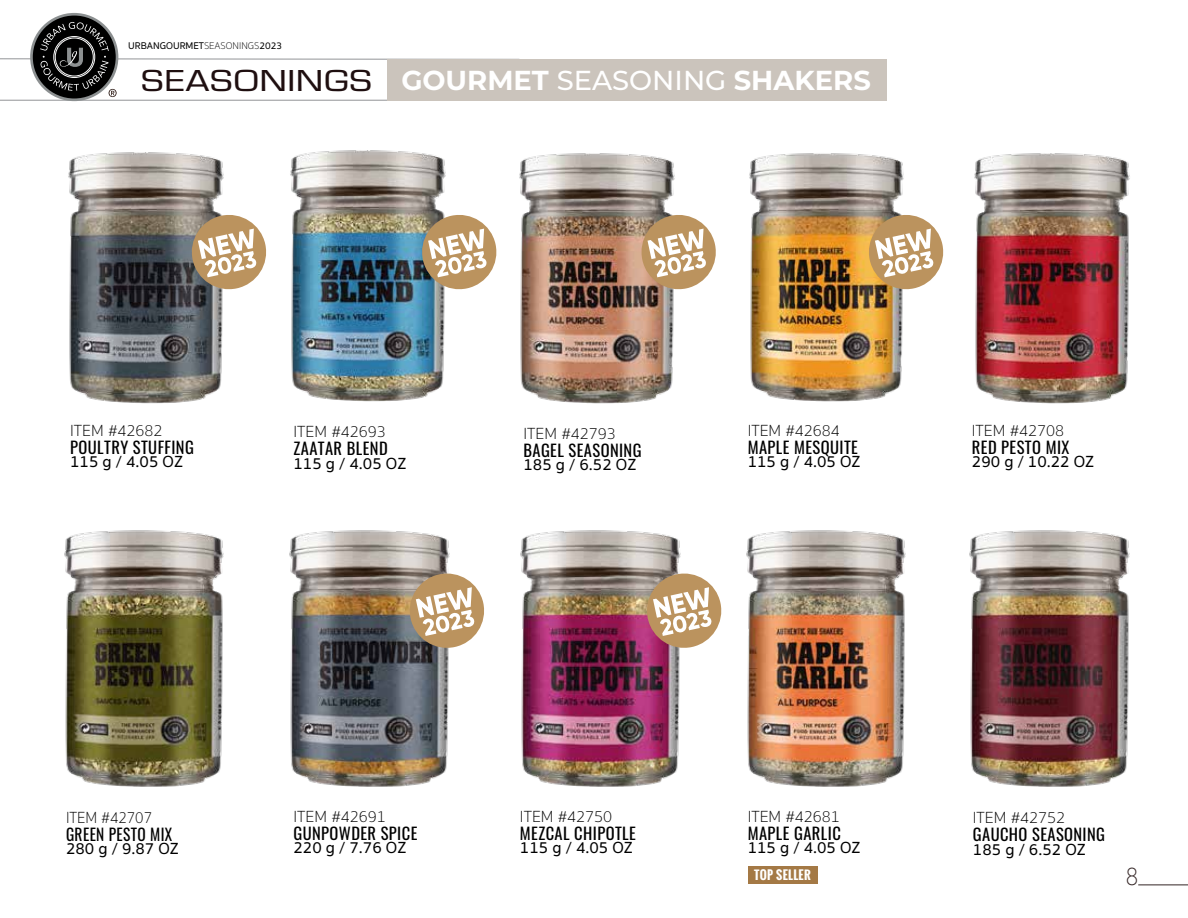
<style>
.page{position:relative;width:1188px;height:918px;background:#fff}
.page>*{position:absolute;margin:0;border:0;box-sizing:border-box;transform-origin:0 0}
.t1{font:29.7px "Eurostile BQ";color:#1f0f10;scale:1.25 1}
.t2{font:700 27.45px "Montserrat";color:#fff}
.t3{font:300 24px "Geosans";color:#332525}
.t4{font:16.5px "Oswald";letter-spacing:.025em;color:#000}
.t5{font:500 16.5px "Sukhumvit Set";color:#000}
.t6{font:100 16.5px "Sukhumvit Set";color:#000}
.t7{font:16.5px "Oswald";letter-spacing:.025em;color:#000;scale:.93 1}
.t8{font:100 16.5px "Sukhumvit Set";color:#000;scale:.93 1}
.t9{font:700 12px "Oswald";letter-spacing:.025em;color:#fff}
.t10{font:500 9.9px "Sukhumvit Set";color:#000}
.s1{font-weight:100}
.s2{font-weight:500}
</style>
<div class="page">
<hr style="left:1138px;top:885px;width:50px;height:1px;background:#332525">
<img style="left:68px;top:152px;width:156px;height:252px">
<img style="left:290px;top:150px;width:156px;height:252px">
<svg style="left:419px;top:211px;width:78px;height:82px"></svg>
<svg style="left:188px;top:211px;width:79px;height:82px"></svg>
<img style="left:749px;top:153px;width:155px;height:249px">
<img style="left:974px;top:153px;width:156px;height:251px">
<img style="left:519px;top:153px;width:156px;height:251px">
<svg style="left:865px;top:211px;width:79px;height:82px"></svg>
<svg style="left:638px;top:211px;width:78px;height:82px"></svg>
<img style="left:64px;top:530px;width:160px;height:257px">
<img style="left:289px;top:530px;width:161px;height:257px">
<img style="left:746px;top:530px;width:160px;height:257px">
<img style="left:520px;top:530px;width:161px;height:257px">
<svg style="left:644px;top:570px;width:78px;height:81px"></svg>
<svg style="left:406px;top:570px;width:78px;height:81px"></svg>
<img style="left:969px;top:530px;width:161px;height:257px">
<hr style="left:0;top:100px;width:520px;height:1px;background:#929497">
<div style="left:387px;top:59px;width:499px;height:41px;background:#cbc4bc"></div>
<svg style="left:30px;top:13px;width:88px;height:88px"></svg>
<div style="left:33px;top:16px;width:83px;height:82px;background:#000;border-radius:50%"></div>
<svg style="left:0;top:22px;width:519px;height:75px"></svg>
<div style="left:748px;top:866px;width:69px;height:17px;background:#a47945"></div>
<p class="t10" style="left:128px;top:39px;width:156px">URBANGOURMET<span class="s1">SEASONINGS</span>2023</p>
<h1 class="t1" style="left:141px;top:64px;width:187px">SEASONINGS</h1>
<h2 class="t2" style="left:401px;top:61px;width:471px">GOURMET <span class="s2">SEASONING</span> SHAKERS</h2>
<p class="t6" style="left:70px;top:419px;width:94px">ITEM #42682</p>
<p class="t4" style="left:70px;top:433px;width:125px">POULTRY STUFFING</p>
<p class="t5" style="left:70px;top:450px;width:114px">115 g / 4.05 OZ</p>
<p class="t6" style="left:294px;top:421px;width:94px">ITEM #42693</p>
<p class="t4" style="left:294px;top:434px;width:96px">ZAATAR BLEND</p>
<p class="t5" style="left:294px;top:452px;width:114px">115 g / 4.05 OZ</p>
<p class="t6" style="left:524px;top:422px;width:94px">ITEM #42793</p>
<p class="t4" style="left:524px;top:436px;width:120px">BAGEL SEASONING</p>
<p class="t5" style="left:524px;top:454px;width:114px">185 g / 6.52 OZ</p>
<p class="t6" style="left:748px;top:419px;width:94px">ITEM #42684</p>
<p class="t4" style="left:748px;top:432px;width:112px">MAPLE MESQUITE</p>
<p class="t5" style="left:748px;top:450px;width:114px">115 g / 4.05 OZ</p>
<p class="t6" style="left:972px;top:419px;width:94px">ITEM #42708</p>
<p class="t4" style="left:972px;top:432px;width:99px">RED PESTO MIX</p>
<p class="t5" style="left:972px;top:450px;width:124px">290 g / 10.22 OZ</p>
<p class="t8" style="left:66px;top:806px;width:94px">ITEM #42707</p>
<p class="t7" style="left:66px;top:819px;width:116px">GREEN PESTO MIX</p>
<p class="t5" style="left:66px;top:837px;width:114px">280 g / 9.87 OZ</p>
<p class="t6" style="left:294px;top:805px;width:94px">ITEM #42691</p>
<p class="t4" style="left:294px;top:818px;width:125px">GUNPOWDER SPICE</p>
<p class="t5" style="left:294px;top:836px;width:114px">220 g / 7.76 OZ</p>
<p class="t6" style="left:520px;top:805px;width:94px">ITEM #42750</p>
<p class="t4" style="left:520px;top:818px;width:117px">MEZCAL CHIPOTLE</p>
<p class="t5" style="left:520px;top:836px;width:114px">115 g / 4.05 OZ</p>
<p class="t6" style="left:748px;top:805px;width:94px">ITEM #42681</p>
<p class="t4" style="left:748px;top:818px;width:95px">MAPLE GARLIC</p>
<p class="t5" style="left:748px;top:836px;width:114px">115 g / 4.05 OZ</p>
<p class="t9" style="left:754px;top:866px;width:58px">TOP SELLER</p>
<p class="t6" style="left:973px;top:807px;width:94px">ITEM #42752</p>
<p class="t4" style="left:973px;top:820px;width:134px">GAUCHO SEASONING</p>
<p class="t5" style="left:973px;top:838px;width:114px">185 g / 6.52 OZ</p>
<h3 class="t3" style="left:1126px;top:864px;width:15px">8</h3>
</div>
